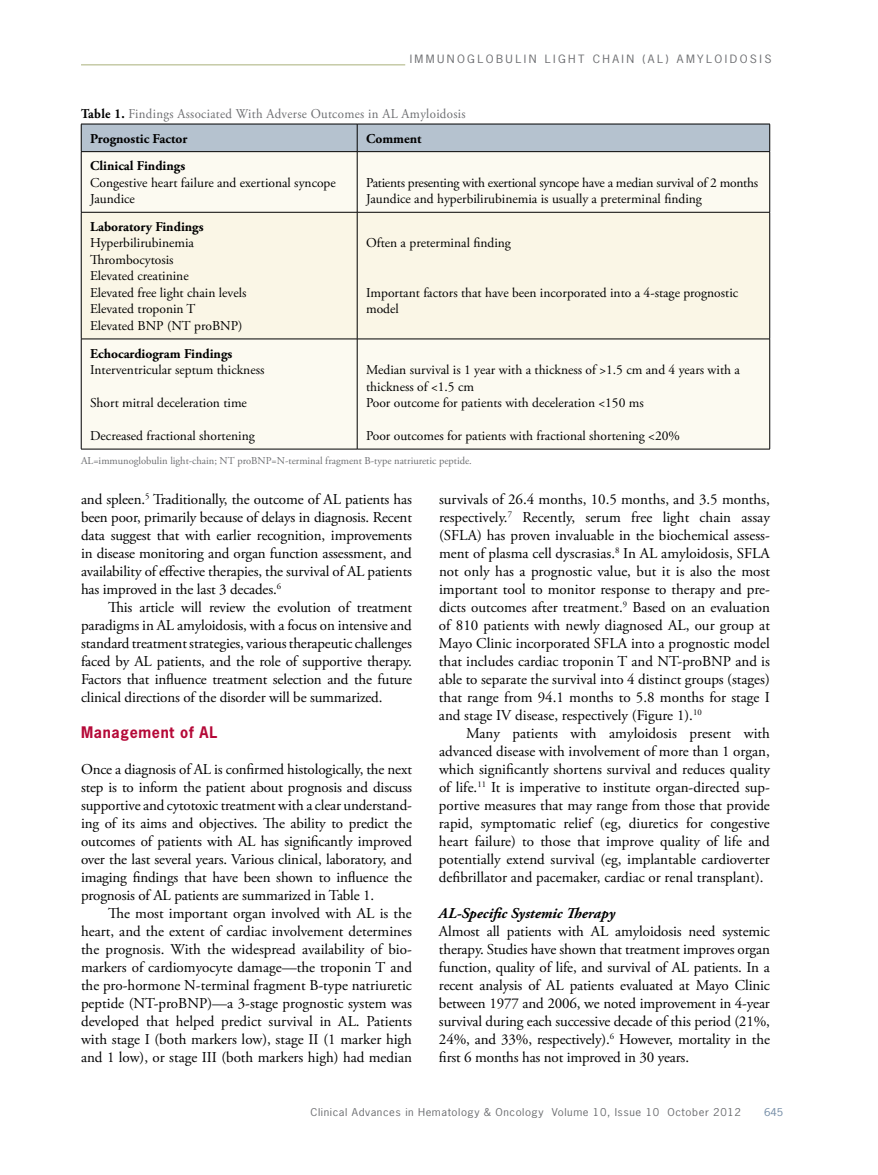
<style>
.page{position:relative;width:878px;height:1175px;background:#fff}
.page>*{position:absolute;margin:0;border:0;box-sizing:border-box;transform-origin:0 0}
.t1{font:15px/18px "Adobe Garamond Pro";letter-spacing:-.01em;color:#000;text-align:justify}
.t2{font:italic 700 15px "Adobe Garamond Pro";color:#000}
.t3{font:700 15px "News Gothic Std";letter-spacing:.05em;color:#b50938;scale:.95 1}
.t4{font:13.5px/16.5px "Adobe Garamond Pro";color:#000}
.t5{font:13.5px/16.5px "Adobe Garamond Pro";letter-spacing:-.02em;color:#000}
.t6{font:13.5px/24.9px "Adobe Garamond Pro";letter-spacing:.025em;color:#6d6e71;scale:.95 1}
.t7{font:700 13.5px "Adobe Garamond Pro";color:#000}
.t8{font:10.8px "News Gothic Std";letter-spacing:.2em;color:#6d6e71;scale:1.11 1}
.t9{font:10.5px "Adobe Garamond Pro";color:#6d6e71}
.t10{font:10.2px "News Gothic Std";letter-spacing:.05em;color:#6d6e71;scale:1.11 1}
.t11{font:10.2px "News Gothic Std";color:#738ba5;scale:1.11 1}
.s1{font-weight:700;color:#000}
</style>
<div class="page">
<hr style="left:81px;top:65px;width:324px;height:1px;background:#a9b07b">
<div style="left:82px;top:152px;width:687px;height:297px;background:#fcfaf1"></div>
<div style="left:82px;top:213px;width:687px;height:126px;background:#faf6e6"></div>
<div style="left:81px;top:124px;width:689px;height:27px;background:#b5c2cf"></div>
<hr style="left:81px;top:151px;width:276px;height:1px;background:#000">
<hr style="left:81px;top:152px;width:1px;height:60px;background:#000">
<hr style="left:357px;top:151px;width:413px;height:1px;background:#000">
<hr style="left:357px;top:152px;width:1px;height:60px;background:#000">
<hr style="left:769px;top:152px;width:1px;height:60px;background:#000">
<hr style="left:81px;top:212px;width:276px;height:1px;background:#000">
<hr style="left:81px;top:212px;width:1px;height:127px;background:#000">
<hr style="left:357px;top:212px;width:413px;height:1px;background:#000">
<hr style="left:357px;top:212px;width:1px;height:127px;background:#000">
<hr style="left:769px;top:212px;width:1px;height:127px;background:#000">
<hr style="left:81px;top:339px;width:276px;height:1px;background:#000">
<hr style="left:81px;top:339px;width:1px;height:110px;background:#000">
<hr style="left:357px;top:339px;width:413px;height:1px;background:#000">
<hr style="left:357px;top:339px;width:1px;height:110px;background:#000">
<hr style="left:769px;top:339px;width:1px;height:110px;background:#000">
<hr style="left:81px;top:449px;width:276px;height:1px;background:#000">
<hr style="left:357px;top:449px;width:413px;height:1px;background:#000">
<p class="t8" style="left:410px;top:52px;width:181px">Immuno glo buli n Li gh t Chai</p>
<p class="t8" style="left:626px;top:52px;width:132px">n (AL) Amyloi do si s</p>
<p class="t6" style="left:90px;top:102px;width:396px;text-indent:-9px"><span class="s1">Table 1.</span> Findings Associated With Adverse Outcomes in AL Amyloidosis<br><span class="s1">Prognostic Factor</span></p>
<p class="t7" style="left:366px;top:131px;width:57px">Comment</p>
<p class="t7" style="left:90px;top:158px;width:97px">Clinical Findings</p>
<p class="t4" style="left:90px;top:175px;width:247px">Congestive heart failure and exertional syncope<br>Jaundice</p>
<p class="t5" style="left:366px;top:175px;width:393px">Patients presenting with exertional syncope have a median survival of 2 months<br>Jaundice and hyperbilirubinemia is usually a preterminal finding</p>
<p class="t7" style="left:90px;top:219px;width:115px">Laboratory Findings</p>
<p class="t4" style="left:90px;top:235px;width:158px">Hyperbilirubinemia<br>Thrombocytosis<br>Elevated creatinine<br>Elevated free light chain levels<br>Elevated troponin T<br>Elevated BNP (NT proBNP)</p>
<p class="t4" style="left:366px;top:235px;width:146px">Often a preterminal finding</p>
<p class="t4" style="left:366px;top:285px;width:373px">Important factors that have been incorporated into a 4-stage prognostic model</p>
<p class="t7" style="left:90px;top:345px;width:144px">Echocardiogram Findings</p>
<p class="t4" style="left:90px;top:362px;width:176px">Interventricular septum thickness</p>
<p class="t4" style="left:90px;top:395px;width:158px">Short mitral deceleration time</p>
<p class="t4" style="left:90px;top:428px;width:166px">Decreased fractional shortening</p>
<p class="t4" style="left:366px;top:362px;width:375px">Median survival is 1 year with a thickness of &gt;1.5 cm and 4 years with a thickness of &lt;1.5 cm<br>Poor outcome for patients with deceleration &lt;150 ms</p>
<p class="t4" style="left:366px;top:428px;width:315px">Poor outcomes for patients with fractional shortening &lt;20%</p>
<p class="t9" style="left:81px;top:454px;width:392px">AL=immunoglobulin light-chain; NT proBNP=N-terminal fragment B-type natriuretic peptide.</p>
<p class="t1" style="left:81px;top:491px;width:332px">and spleen.<sup>5</sup> Traditionally, the outcome of AL patients has been poor, primarily because of delays in diagnosis. Recent data suggest that with earlier recognition, improvements in disease monitoring and organ function assessment, and availability of effective therapies, the survival of AL patients has improved in the last 3 decades.<sup>6</sup></p>
<p class="t1" style="left:81px;top:599px;width:332px;text-indent:27px">This article will review the evolution of treatment paradigms in AL amyloidosis, with a focus on intensive and standard treatment strategies, various therapeutic challenges faced by AL patients, and the role of supportive therapy.<br>Factors that influence treatment selection and the future clinical directions of the disorder will be summarized.</p>
<p class="t3" style="left:81px;top:722px;width:145px">Management of AL</p>
<p class="t1" style="left:81px;top:761px;width:332px">Once a diagnosis of AL is confirmed histologically, the next step is to inform the patient about prognosis and discuss supportive and cytotoxic treatment with a clear understand&shy;ing of its aims and objectives. The ability to predict the outcomes of patients with AL has significantly improved over the last several years. Various clinical, laboratory, and imaging findings that have been shown to influence the prognosis of AL patients are summarized in Table 1.</p>
<p class="t1" style="left:81px;top:905px;width:332px;text-indent:27px">The most important organ involved with AL is the heart, and the extent of cardiac involvement determines the prognosis. With the widespread availability of bio&shy;markers of cardiomyocyte damage—the troponin T and the pro-hormone N-terminal fragment B-type natriuretic peptide (NT-proBNP)—a 3-stage prognostic system was developed that helped predict survival in AL. Patients with stage I (both markers low), stage II (1 marker high and 1 low), or stage III (both markers high) had median</p>
<p class="t1" style="left:439px;top:491px;width:332px">survivals of 26.4 months, 10.5 months, and 3.5 months, respectively.<sup>7</sup> Recently, serum free light chain assay (SFLA) has proven invaluable in the biochemical assess&shy;ment of plasma cell dyscrasias.<sup>8</sup> In AL amyloidosis, SFLA not only has a prognostic value, but it is also the most important tool to monitor response to therapy and pre&shy;dicts outcomes after treatment.<sup>9</sup> Based on an evaluation of 810 patients with newly diagnosed AL, our group at Mayo Clinic incorporated SFLA into a prognostic model that includes cardiac troponin T and NT-proBNP and is able to separate the survival into 4 distinct groups (stages) that range from 94.1 months to 5.8 months for stage I and stage IV disease, respectively (Figure 1).<sup>10</sup></p>
<p class="t1" style="left:439px;top:725px;width:332px;text-indent:27px">Many patients with amyloidosis present with advanced disease with involvement of more than 1 organ, which significantly shortens survival and reduces quality of life.<sup>11</sup> It is imperative to institute organ-directed sup&shy;portive measures that may range from those that provide rapid, symptomatic relief (eg, diuretics for congestive heart failure) to those that improve quality of life and potentially extend survival (eg, implantable cardioverter defibrillator and pacemaker, cardiac or renal transplant).</p>
<p class="t2" style="left:439px;top:905px;width:178px">AL-Specific Systemic Therapy</p>
<p class="t1" style="left:439px;top:923px;width:332px">Almost all patients with AL amyloidosis need systemic therapy. Studies have shown that treatment improves organ function, quality of life, and survival of AL patients. In a recent analysis of AL patients evaluated at Mayo Clinic between 1977 and 2006, we noted improvement in 4-year survival during each successive decade of this period (21%, 24%, and 33%, respectively).<sup>6</sup> However, mortality in the first 6 months has not improved in 30 years.</p>
<p class="t10" style="left:310px;top:1105px;width:389px">Clinical Advances in Hematology &amp; Oncology Volume 10, Issue 10 October 2012</p>
<p class="t11" style="left:764px;top:1105px;width:19px">645</p>
</div>
